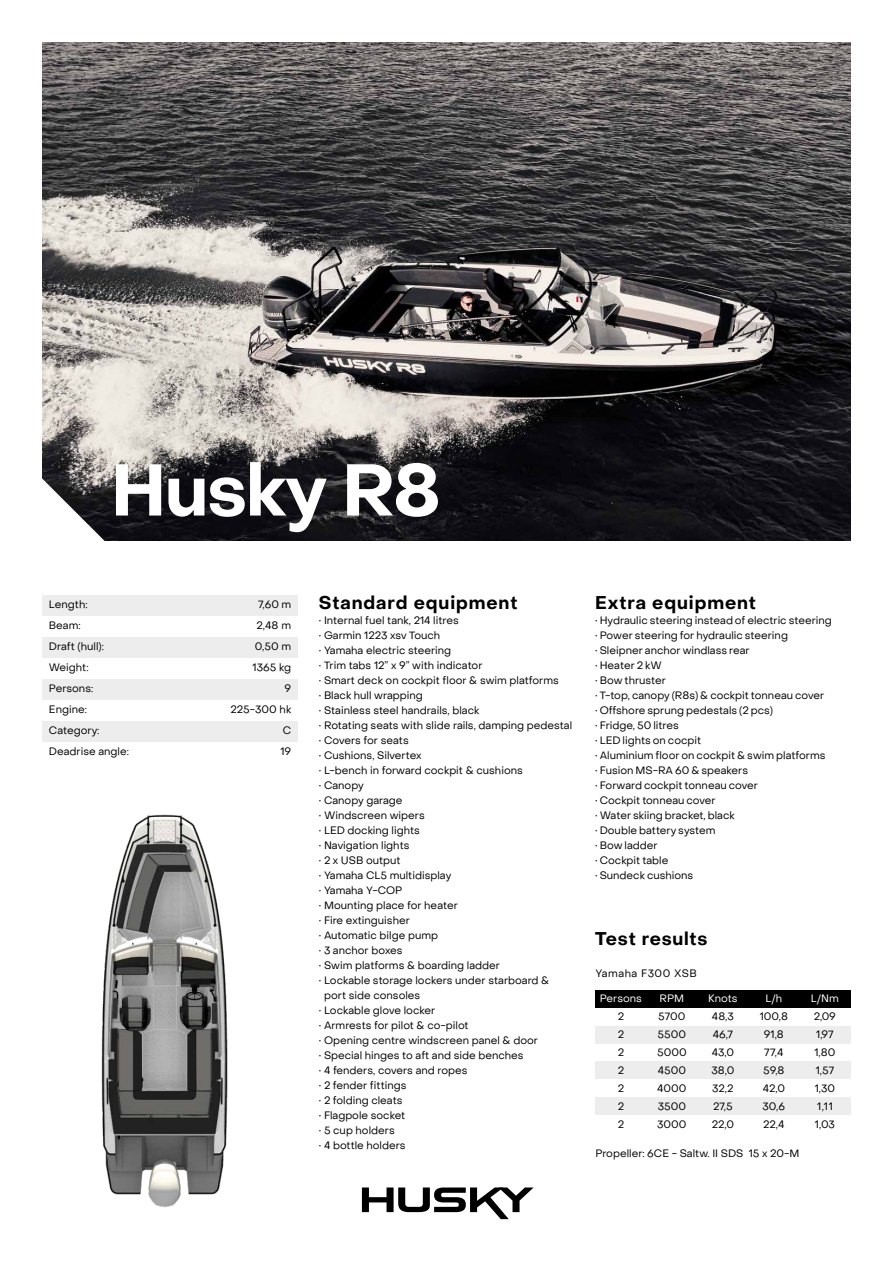
<style>
.page{position:relative;width:893px;height:1263px;background:#fff}
.page>*{position:absolute;margin:0;border:0;box-sizing:border-box;transform-origin:0 0}
.t1{font:700 72px "Object Sans";letter-spacing:-.02em;color:#fff}
.t2{font:700 18px "Object Sans";letter-spacing:.05em;color:#000}
.t3{font:10.5px/18px "Object Sans";color:#000}
.t4{font:10.5px "Object Sans";color:#fff}
.t5{font:10.5px "Object Sans";letter-spacing:.05em;color:#000}
</style>
<div class="page">
<div style="left:43px;top:721px;width:255px;height:21px;background:#ededed"></div>
<div style="left:43px;top:679px;width:255px;height:21px;background:#ededed"></div>
<div style="left:43px;top:637px;width:255px;height:21px;background:#ededed"></div>
<div style="left:43px;top:595px;width:255px;height:21px;background:#ededed"></div>
<img style="left:43px;top:43px;width:807px;height:498px">
<img style="left:101px;top:814px;width:127px;height:394px">
<svg style="left:42px;top:477px;width:65px;height:64px"></svg>
<svg style="left:362px;top:1187px;width:172px;height:32px"></svg>
<div style="left:595px;top:990px;width:255px;height:18px;background:#000"></div>
<div style="left:595px;top:1097px;width:255px;height:18px;background:#ededed"></div>
<div style="left:595px;top:1061px;width:255px;height:18px;background:#ededed"></div>
<div style="left:595px;top:1026px;width:255px;height:18px;background:#ededed"></div>
<h1 class="t1" style="left:111px;top:446px;width:331px">Husky R8</h1>
<p class="t3" style="left:49px;top:596px;width:40px">Length:</p>
<p class="t3" style="left:258px;top:596px;width:35px">7,60 m</p>
<p class="t3" style="left:49px;top:617px;width:33px">Beam:</p>
<p class="t3" style="left:257px;top:617px;width:36px">2,48 m</p>
<p class="t3" style="left:49px;top:638px;width:57px">Draft (hull):</p>
<p class="t3" style="left:255px;top:638px;width:38px">0,50 m</p>
<p class="t3" style="left:49px;top:659px;width:41px">Weight:</p>
<p class="t3" style="left:253px;top:659px;width:40px">1365 kg</p>
<p class="t3" style="left:49px;top:680px;width:46px">Persons:</p>
<p class="t3" style="left:285px;top:680px;width:8px">9</p>
<p class="t3" style="left:49px;top:701px;width:39px">Engine:</p>
<p class="t3" style="left:230px;top:701px;width:62px">225-300 hk</p>
<p class="t3" style="left:49px;top:722px;width:52px">Category:</p>
<p class="t3" style="left:283px;top:722px;width:10px">C</p>
<p class="t3" style="left:49px;top:743px;width:81px">Deadrise angle:</p>
<p class="t3" style="left:280px;top:743px;width:12px">19</p>
<h2 class="t2" style="left:319px;top:591px;width:200px">Standard equipment</h2>
<p class="t3" style="left:319px;top:611px;width:141px">• Internal fuel tank, 214 litres</p>
<p class="t3" style="left:319px;top:626px;width:123px">• Garmin 1223 xsv Touch</p>
<p class="t3" style="left:319px;top:641px;width:134px">• Yamaha electric steering</p>
<p class="t3" style="left:319px;top:656px;width:165px">• Trim tabs 12” x 9” with indicator</p>
<p class="t3" style="left:319px;top:671px;width:241px">• Smart deck on cockpit floor &amp; swim platforms</p>
<p class="t3" style="left:319px;top:686px;width:105px">• Black hull wrapping</p>
<p class="t3" style="left:319px;top:701px;width:162px">• Stainless steel handrails, black</p>
<p class="t3" style="left:319px;top:716px;width:255px">• Rotating seats with slide rails, damping pedestal</p>
<p class="t3" style="left:319px;top:731px;width:91px">• Covers for seats</p>
<p class="t3" style="left:319px;top:746px;width:104px">• Cushions, Silvertex</p>
<p class="t3" style="left:319px;top:761px;width:205px">• L-bench in forward cockpit &amp; cushions</p>
<p class="t3" style="left:319px;top:776px;width:46px">• Canopy</p>
<p class="t3" style="left:319px;top:791px;width:85px">• Canopy garage</p>
<p class="t3" style="left:319px;top:806px;width:107px">• Windscreen wipers</p>
<p class="t3" style="left:319px;top:821px;width:102px">• LED docking lights</p>
<p class="t3" style="left:319px;top:836px;width:92px">• Navigation lights</p>
<p class="t3" style="left:319px;top:851px;width:83px">• 2 x USB output</p>
<p class="t3" style="left:319px;top:866px;width:134px">• Yamaha CL5 multidisplay</p>
<p class="t3" style="left:319px;top:881px;width:85px">• Yamaha Y-COP</p>
<p class="t3" style="left:319px;top:896px;width:140px">• Mounting place for heater</p>
<p class="t3" style="left:319px;top:911px;width:92px">• Fire extinguisher</p>
<p class="t3" style="left:319px;top:926px;width:121px">• Automatic bilge pump</p>
<p class="t3" style="left:319px;top:941px;width:85px">• 3 anchor boxes</p>
<p class="t3" style="left:319px;top:956px;width:183px">• Swim platforms &amp; boarding ladder</p>
<p class="t3" style="left:324px;top:973px;width:227px;line-height:15px;text-indent:-5px">• Lockable storage lockers under starboard &amp; port side consoles</p>
<p class="t3" style="left:319px;top:1001px;width:118px">• Lockable glove locker</p>
<p class="t3" style="left:319px;top:1016px;width:151px">• Armrests for pilot &amp; co-pilot</p>
<p class="t3" style="left:319px;top:1031px;width:221px">• Opening centre windscreen panel &amp; door</p>
<p class="t3" style="left:319px;top:1046px;width:206px">• Special hinges to aft and side benches</p>
<p class="t3" style="left:319px;top:1061px;width:150px">• 4 fenders, covers and ropes</p>
<p class="t3" style="left:319px;top:1076px;width:89px">• 2 fender fittings</p>
<p class="t3" style="left:319px;top:1091px;width:85px">• 2 folding cleats</p>
<p class="t3" style="left:319px;top:1106px;width:88px">• Flagpole socket</p>
<p class="t3" style="left:319px;top:1121px;width:77px">• 5 cup holders</p>
<p class="t3" style="left:319px;top:1136px;width:88px">• 4 bottle holders</p>
<h2 class="t2" style="left:595px;top:591px;width:162px">Extra equipment</h2>
<p class="t3" style="left:595px;top:611px;width:238px">• Hydraulic steering instead of electric steering</p>
<p class="t3" style="left:595px;top:626px;width:194px">• Power steering for hydraulic steering</p>
<p class="t3" style="left:595px;top:641px;width:156px">• Sleipner anchor windlass rear</p>
<p class="t3" style="left:595px;top:656px;width:68px">• Heater 2 kW</p>
<p class="t3" style="left:595px;top:671px;width:72px">• Bow thruster</p>
<p class="t3" style="left:595px;top:686px;width:231px">• T-top, canopy (R8s) &amp; cockpit tonneau cover</p>
<p class="t3" style="left:595px;top:701px;width:179px">• Offshore sprung pedestals (2 pcs)</p>
<p class="t3" style="left:595px;top:716px;width:85px">• Fridge, 50 litres</p>
<p class="t3" style="left:595px;top:731px;width:107px">• LED lights on cocpit</p>
<p class="t3" style="left:595px;top:746px;width:232px">• Aluminium floor on cockpit &amp; swim platforms</p>
<p class="t3" style="left:595px;top:761px;width:154px">• Fusion MS-RA 60 &amp; speakers</p>
<p class="t3" style="left:595px;top:776px;width:164px">• Forward cockpit tonneau cover</p>
<p class="t3" style="left:595px;top:791px;width:122px">• Cockpit tonneau cover</p>
<p class="t3" style="left:595px;top:806px;width:141px">• Water skiing bracket, black</p>
<p class="t3" style="left:595px;top:821px;width:122px">• Double battery system</p>
<p class="t3" style="left:595px;top:836px;width:64px">• Bow ladder</p>
<p class="t3" style="left:595px;top:851px;width:75px">• Cockpit table</p>
<p class="t3" style="left:595px;top:866px;width:100px">• Sundeck cushions</p>
<h2 class="t2" style="left:595px;top:927px;width:114px">Test results</h2>
<p class="t5" style="left:595px;top:967px;width:103px">Yamaha F300 XSB</p>
<p class="t4" style="left:600px;top:992px;width:44px">Persons</p>
<p class="t3" style="left:618px;top:1007px;width:8px;text-align:justify">2<br>2<br>2<br>2<br>2<br>2<br>2</p>
<p class="t4" style="left:660px;top:992px;width:26px">RPM</p>
<p class="t3" style="left:657px;top:1007px;width:31px;text-align:justify">5700<br>5500<br>5000<br>4500<br>4000<br>3500<br>3000</p>
<p class="t4" style="left:708px;top:992px;width:31px">Knots</p>
<p class="t3" style="left:711px;top:1007px;width:24px">48,3<br>46,7<br>43,0<br>38,0<br>32,2<br>27,5<br>22,0</p>
<p class="t4" style="left:766px;top:992px;width:18px">L/h</p>
<p class="t3" style="left:760px;top:1007px;width:30px">100,8<br>91,8<br>77,4<br>59,8<br>42,0<br>30,6<br>22,4</p>
<p class="t3" style="left:595px;top:1144px;width:206px">Propeller: 6CE - Saltw. II SDS 15 x 20-M</p>
<p class="t4" style="left:811px;top:992px;width:29px">L/Nm</p>
<p class="t3" style="left:814px;top:1007px;width:23px">2,09<br>1,97<br>1,80<br>1,57<br>1,30<br>1,11<br>1,03</p>
</div>
